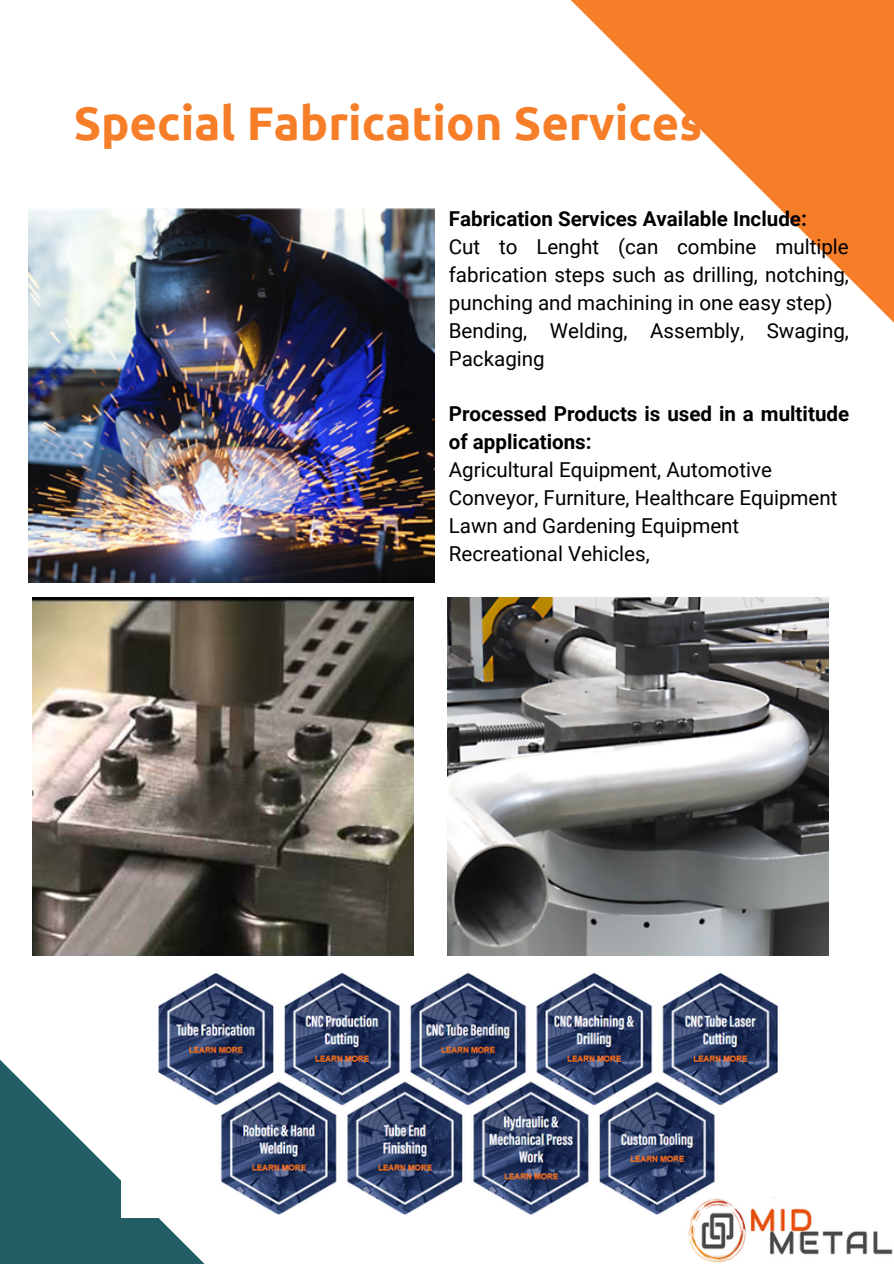
<style>
.page{position:relative;width:894px;height:1264px;background:#fff}
.page>*{position:absolute;margin:0;border:0;box-sizing:border-box;transform-origin:0 0}
.t1{font:700 47.1px "Ubuntu";color:#f67e28}
.t2{font:20.55px/27.9px "Roboto";color:#000}
.t3{font:700 20.55px/27.9px "Roboto";color:#000}
</style>
<div class="page">
<svg style="left:570px;top:0;width:323px;height:322px"></svg>
<svg style="left:0;top:793px;width:467px;height:470px"></svg>
<img style="left:28px;top:208px;width:406px;height:375px">
<img style="left:447px;top:597px;width:380px;height:358px">
<img style="left:121px;top:971px;width:657px;height:246px">
<img style="left:686px;top:1197px;width:207px;height:66px">
<img style="left:33px;top:597px;width:380px;height:358px">
<h1 class="t1" style="left:74px;top:96px;width:630px">Special Fabrication Services</h1>
<p class="t3" style="left:448px;top:205px;width:359px">Fabrication Services Available Include:</p>
<p class="t2" style="left:448px;top:233px;width:401px">Cut to Lenght (can combine multiple fabrication steps such as drilling, notching, punching and machining in one easy step)<br>Bending, Welding, Assembly, Swaging, Packaging</p>
<p class="t3" style="left:448px;top:400px;width:402px">Processed Products is used in a multitude of applications:</p>
<p class="t2" style="left:448px;top:456px;width:390px">Agricultural Equipment, Automotive Conveyor, Furniture, Healthcare Equipment Lawn and Gardening Equipment Recreational Vehicles,</p>
</div>
